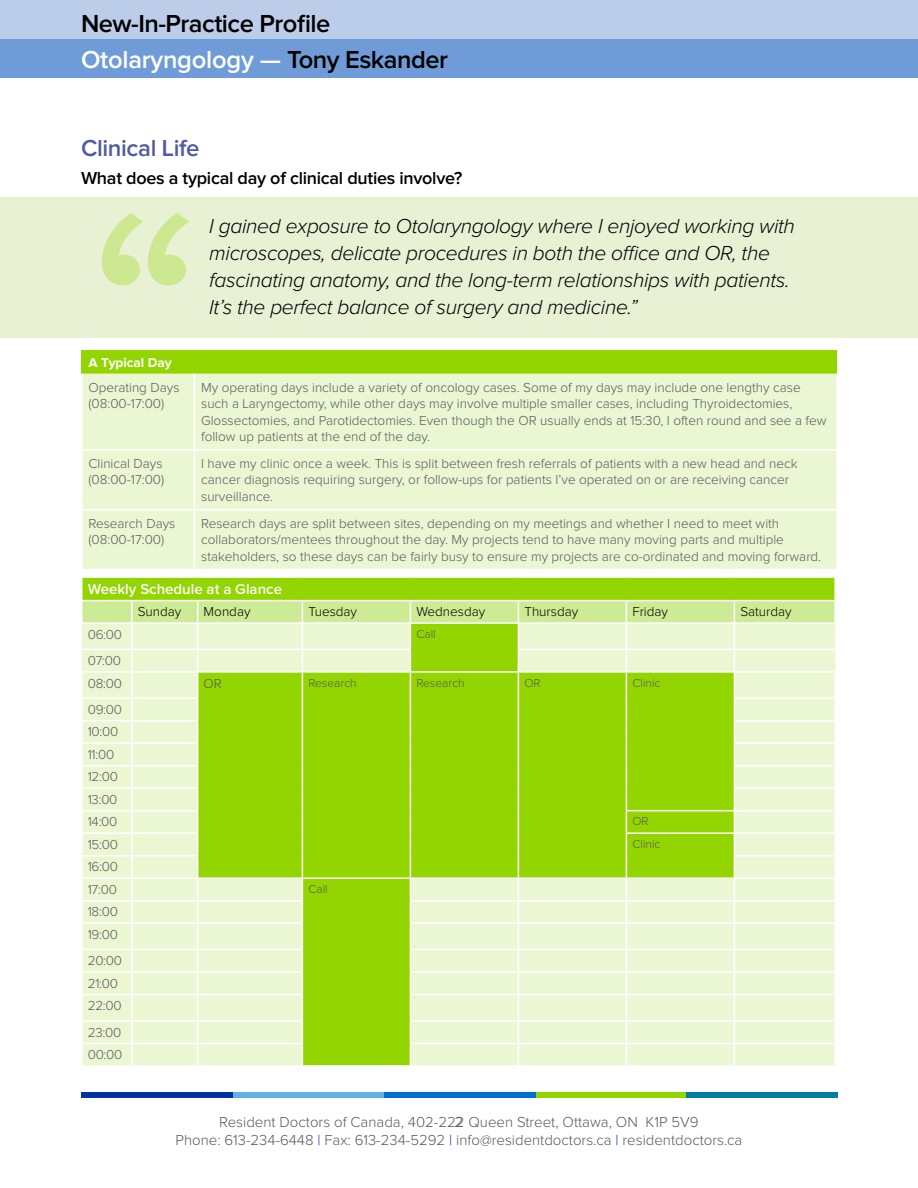
<style>
.page{position:relative;width:918px;height:1188px;background:#fff}
.page>*{position:absolute;margin:0;border:0;box-sizing:border-box;transform-origin:0 0}
.t1{font:600 25.5px/36px "Proxima Nova";letter-spacing:-.02em;color:#000}
.t2{font:600 24px "Proxima Nova";letter-spacing:-.015em;color:#4f5b9e}
.t3{font:italic 300 21px/27px "Proxima Nova";letter-spacing:-.015em;color:#000}
.t4{font:600 18px "Proxima Nova";letter-spacing:-.015em;color:#000}
.t5{font:300 15px/18px "Proxima Nova";color:#58595b;text-align:center}
.t6{font:600 15px "Proxima Nova";color:#fff}
.t7{font:300 13.5px/16.5px "Proxima Nova";color:#58595b}
.t8{font:300 13.5px "Proxima Nova";color:#000}
.t9{font:300 13.5px/22.5px "Proxima Nova";letter-spacing:-.02em;color:#58595b}
.t10{font:700 13.5px "Proxima Nova";color:#fff}
.t11{font:300 12px "Proxima Nova";color:#58595b}
.s1{color:#fff}
.s2{color:#0033a1}
</style>
<div class="page">
<div style="left:81px;top:1092px;width:151px;height:5px;background:#0033a1"></div>
<div style="left:82px;top:1092px;width:151px;height:5px;background:#0033a1"></div>
<div style="left:233px;top:1092px;width:151px;height:5px;background:#61b1e8"></div>
<div style="left:384px;top:1092px;width:152px;height:5px;background:#0070ce"></div>
<div style="left:536px;top:1092px;width:151px;height:5px;background:#91d400"></div>
<div style="left:686px;top:1092px;width:152px;height:5px;background:#007da5"></div>
<div style="left:0;top:0;width:918px;height:39px;background:#bccdea"></div>
<div style="left:0;top:39px;width:918px;height:39px;background:#6f9cd9"></div>
<div style="left:0;top:197px;width:918px;height:141px;background:#e8f1d4"></div>
<svg style="left:102px;top:213px;width:87px;height:72px"></svg>
<div style="left:82px;top:351px;width:755px;height:23px;background:#93d500"></div>
<div style="left:82px;top:374px;width:755px;height:195px;background:#ebf6d3"></div>
<hr style="left:194px;top:374px;width:1px;height:75px;background:#fff">
<hr style="left:81px;top:449px;width:113px;height:2px;background:#fff">
<hr style="left:194px;top:449px;width:643px;height:2px;background:#fff">
<hr style="left:194px;top:451px;width:1px;height:58px;background:#fff">
<hr style="left:81px;top:509px;width:113px;height:2px;background:#fff">
<hr style="left:194px;top:509px;width:643px;height:2px;background:#fff">
<hr style="left:194px;top:511px;width:1px;height:58px;background:#fff">
<svg style="left:81px;top:578px;width:754px;height:487px;background:#c7e87e"></svg>
<h1 class="t1" style="left:81px;top:6px;width:368px">New-In-Practice Profile<br><span class="s1">Otolaryngology —</span> Tony Eskander</h1>
<h2 class="t2" style="left:81px;top:134px;width:120px">Clinical Life</h2>
<h3 class="t4" style="left:81px;top:168px;width:383px">What does a typical day of clinical duties involve?</h3>
<p class="t3" style="left:209px;top:213px;width:587px">I gained exposure to Otolaryngology where I enjoyed working with microscopes, delicate procedures in both the office and OR, the fascinating anatomy, and the long-term relationships with patients.<br>It’s the perfect balance of surgery and medicine.”</p>
<p class="t10" style="left:88px;top:354px;width:85px">A Typical Day</p>
<p class="t7" style="left:88px;top:379px;width:93px">Operating Days (08:00-17:00)</p>
<p class="t7" style="left:201px;top:379px;width:627px">My operating days include a variety of oncology cases. Some of my days may include one lengthy case such a Laryngectomy, while other days may involve multiple smaller cases, including Thyroidectomies, Glossectomies, and Parotidectomies. Even though the OR usually ends at 15:30, I often round and see a few follow up patients at the end of the day.</p>
<p class="t7" style="left:88px;top:455px;width:77px">Clinical Days (08:00-17:00)</p>
<p class="t7" style="left:201px;top:455px;width:598px">I have my clinic once a week. This is split between fresh referrals of patients with a new head and neck cancer diagnosis requiring surgery, or follow-ups for patients I’ve operated on or are receiving cancer surveillance.</p>
<p class="t7" style="left:88px;top:515px;width:88px">Research Days (08:00-17:00)</p>
<p class="t7" style="left:201px;top:515px;width:622px">Research days are split between sites, depending on my meetings and whether I need to meet with collaborators/mentees throughout the day. My projects tend to have many moving parts and multiple stakeholders, so these days can be fairly busy to ensure my projects are co-ordinated and moving forward.</p>
<p class="t6" style="left:88px;top:580px;width:196px">Weekly Schedule at a Glance</p>
<p class="t8" style="left:138px;top:604px;width:45px">Sunday</p>
<p class="t8" style="left:204px;top:604px;width:48px">Monday</p>
<p class="t8" style="left:308px;top:604px;width:50px">Tuesday</p>
<p class="t8" style="left:416px;top:604px;width:70px">Wednesday</p>
<p class="t8" style="left:524px;top:604px;width:55px">Thursday</p>
<p class="t8" style="left:632px;top:604px;width:37px">Friday</p>
<p class="t8" style="left:740px;top:604px;width:53px">Saturday</p>
<p class="t7" style="left:88px;top:626px;width:36px">06:00</p>
<p class="t11" style="left:416px;top:627px;width:21px">Call</p>
<p class="t7" style="left:88px;top:650px;width:36px;line-height:22.5px">07:00<br>08:00</p>
<p class="t7" style="left:204px;top:675px;width:20px">OR</p>
<p class="t11" style="left:308px;top:676px;width:50px">Research</p>
<p class="t11" style="left:416px;top:676px;width:50px">Research</p>
<p class="t11" style="left:524px;top:676px;width:18px">OR</p>
<p class="t11" style="left:632px;top:676px;width:30px">Clinic</p>
<p class="t9" style="left:88px;top:698px;width:36px">09:00<br>10:00<br>11:00<br>12:00<br>13:00<br>14:00</p>
<p class="t11" style="left:632px;top:815px;width:18px">OR</p>
<p class="t7" style="left:88px;top:837px;width:32px">15:00</p>
<p class="t11" style="left:632px;top:837px;width:30px">Clinic</p>
<p class="t7" style="left:88px;top:856px;width:32px;line-height:22.5px">16:00<br>17:00</p>
<p class="t11" style="left:308px;top:882px;width:21px">Call</p>
<p class="t7" style="left:88px;top:901px;width:32px;line-height:22.5px">18:00<br>19:00</p>
<p class="t9" style="left:88px;top:950px;width:36px">20:00<br>21:00<br>22:00</p>
<p class="t7" style="left:88px;top:1021px;width:36px;line-height:22.5px">23:00<br>00:00</p>
<p class="t5" style="left:176px;top:1113px;width:568px">Resident Doctors of Canada, 402-22 Queen Street, Ottawa, ON K1P 5V9<br>Phone: 613-234-6448 <span class="s2">|</span> Fax: 613-234-5292 <span class="s2">|</span> info@residentdoctors.ca <span class="s2">|</span> residentdoctors.ca</p>
<p class="t5" style="left:455px;top:1113px;width:10px">2</p>
</div>
